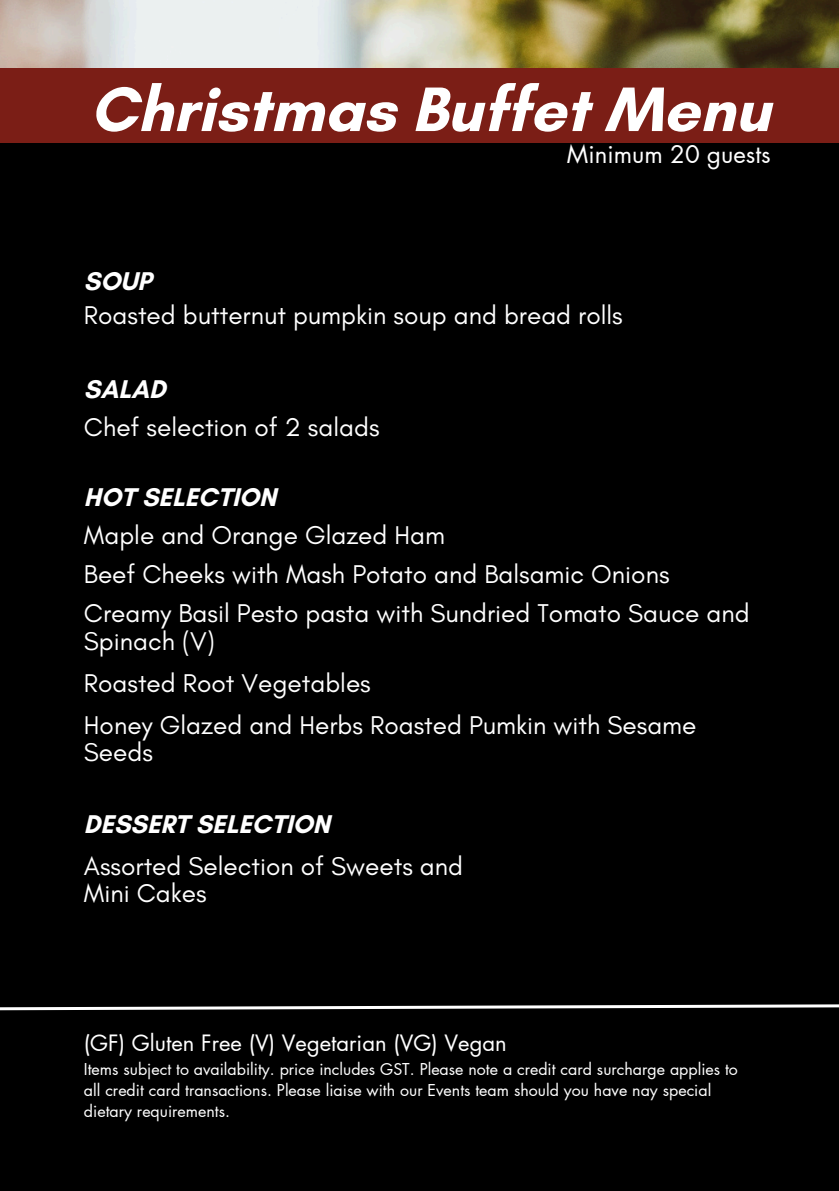
<style>
.page{position:relative;width:839px;height:1191px;background:#fff}
.page>*{position:absolute;margin:0;border:0;box-sizing:border-box;transform-origin:0 0}
.t1{font:700 64px "Glacial Indifference";color:#fff}
.t2{font:26.2px/38.4px "Glacial Indifference";color:#fff}
.t3{font:24px "Futura LT Pro";color:#fff}
.t4{font:22px "Futura LT Pro";color:#fff}
.t5{font:16px/21px "Futura LT Pro";color:#fff}
.s1{font-weight:700}
</style>
<div class="page">
<img style="left:0;top:0;width:838px;height:68px">
<div style="left:0;top:68px;width:838px;height:151px;background:#7b1e16"></div>
<div style="left:0;top:144px;width:838px;height:1047px;background:#000"></div>
<svg style="left:0;top:1004px;width:838px;height:6px"></svg>
<h2 class="t1" style="left:90px;top:70px;width:682px">Christmas Buffet Menu</h2>
<h2 class="t3" style="left:567px;top:143px;width:205px">Minimum 20 guests</h2>
<h1 class="t2" style="left:84px;top:263px;width:540px;line-height:34.4px"><span class="s1">SOUP<br></span>Roasted butternut pumpkin soup and bread rolls</h1>
<h2 class="t2" style="left:84px;top:370px;width:297px;line-height:37.6px"><span class="s1">SALAD<br></span>Chef selection of 2 salads</h2>
<h2 class="t2" style="left:84px;top:478px;width:667px"><span class="s1">HOT SELECTION<br></span>Maple and Orange Glazed Ham<br>Beef Cheeks with Mash Potato and Balsamic Onions Creamy Basil Pesto pasta with Sundried Tomato Sauce and</h2>
<h2 class="t2" style="left:84px;top:620px;width:614px;line-height:42px">Spinach (V)<br>Roasted Root Vegetables<br>Honey Glazed and Herbs Roasted Pumkin with Sesame</h2>
<h2 class="t2" style="left:84px;top:733px;width:70px">Seeds</h2>
<h2 class="t2" style="left:84px;top:803px;width:380px;line-height:42px"><span class="s1">DESSERT SELECTION<br></span>Assorted Selection of Sweets and</h2>
<h2 class="t2" style="left:84px;top:874px;width:124px">Mini Cakes</h2>
<p class="t4" style="left:84px;top:1033px;width:424px">(GF) Gluten Free (V) Vegetarian (VG) Vegan</p>
<p class="t5" style="left:84px;top:1059px;width:655px">Items subject to availability. price includes GST. Please note a credit card surcharge applies to all credit card transactions. Please liaise with our Events team should you have nay special dietary requirements.</p>
</div>
